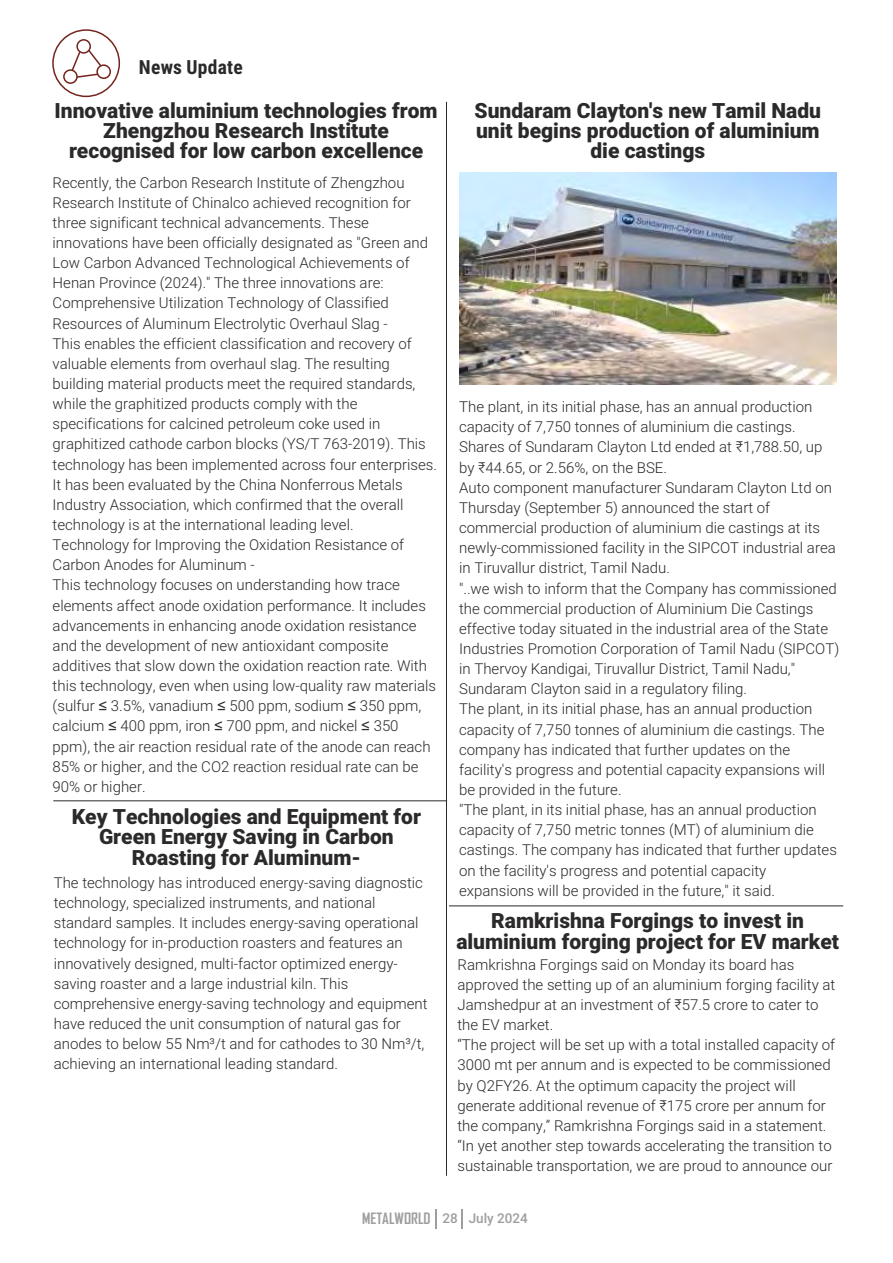
<style>
.page{position:relative;width:893px;height:1263px;background:#fff}
.page>*{position:absolute;margin:0;border:0;box-sizing:border-box;transform-origin:0 0}
.t1{font:900 21px/20.1px "Roboto";color:#2b2929;text-align:center}
.t2{font:700 19.5px "Roboto Condensed";letter-spacing:.01em;color:#2b2929}
.t3{font:300 15px/20.1px "Roboto";color:#2b2929}
.t4{font:700 15px "Agency FB";color:#9e9e9e}
.s1{font-family:"Arial Unicode MS";font-weight:400}
.s2{font-family:"Roboto";font-weight:500;font-size:13.5px}
</style>
<div class="page">
<hr style="left:446px;top:102px;width:1px;height:1074px;background:#2b2929">
<div style="left:52px;top:29px;width:68px;height:68px;border:2px solid #73241c;border-radius:50%"></div>
<svg style="left:72px;top:41px;width:37px;height:39px"></svg>
<div style="left:96px;top:64px;width:15px;height:15px;background:#fff;border:2px solid #73241c;border-radius:50%"></div>
<div style="left:63px;top:69px;width:15px;height:15px;background:#fff;border:2px solid #73241c;border-radius:50%"></div>
<div style="left:76px;top:39px;width:15px;height:15px;background:#fff;border:2px solid #73241c;border-radius:50%"></div>
<hr style="left:53px;top:800px;width:394px;height:1px;background:#2b2929">
<img style="left:459px;top:173px;width:377px;height:212px">
<hr style="left:449px;top:905px;width:394px;height:1px;background:#2b2929">
<svg style="left:435px;top:1209px;width:1px;height:19px"></svg>
<svg style="left:462px;top:1209px;width:1px;height:19px"></svg>
<h2 class="t2" style="left:139px;top:59px;width:105px">News Update</h2>
<h1 class="t1" style="left:55px;top:102px;width:385px">Innovative aluminium technologies from<br>Zhengzhou Research Institute recognised for low carbon excellence</h1>
<p class="t3" style="left:53px;top:174px;width:386px">Recently, the Carbon Research Institute of Zhengzhou Research Institute of Chinalco achieved recognition for three significant technical advancements. These innovations have been officially designated as "Green and Low Carbon Advanced Technological Achievements of Henan Province (2024)." The three innovations are:<br>Comprehensive Utilization Technology of Classified Resources of Aluminum Electrolytic Overhaul Slag -<br>This enables the efficient classification and recovery of valuable elements from overhaul slag. The resulting building material products meet the required standards, while the graphitized products comply with the specifications for calcined petroleum coke used in graphitized cathode carbon blocks (YS/T 763-2019). This technology has been implemented across four enterprises.<br>It has been evaluated by the China Nonferrous Metals Industry Association, which confirmed that the overall technology is at the international leading level.<br>Technology for Improving the Oxidation Resistance of Carbon Anodes for Aluminum -<br>This technology focuses on understanding how trace elements affect anode oxidation performance. It includes advancements in enhancing anode oxidation resistance and the development of new antioxidant composite additives that slow down the oxidation reaction rate. With this technology, even when using low-quality raw materials (sulfur <span class="s1">≤</span> 3.5%, vanadium <span class="s1">≤</span> 500 ppm, sodium <span class="s1">≤</span> 350 ppm, calcium <span class="s1">≤</span> 400 ppm, iron <span class="s1">≤</span> 700 ppm, and nickel <span class="s1">≤</span> 350 ppm), the air reaction residual rate of the anode can reach 85% or higher, and the CO2 reaction residual rate can be 90% or higher.</p>
<h1 class="t1" style="left:72px;top:809px;width:351px">Key Technologies and Equipment for<br>Green Energy Saving in Carbon<br>Roasting for Aluminum-</h1>
<p class="t3" style="left:54px;top:874px;width:375px">The technology has introduced energy-saving diagnostic technology, specialized instruments, and national standard samples. It includes energy-saving operational technology for in-production roasters and features an innovatively designed, multi-factor optimized energy&shy;saving roaster and a large industrial kiln. This comprehensive energy-saving technology and equipment have reduced the unit consumption of natural gas for anodes to below 55 Nm³/t and for cathodes to 30 Nm³/t, achieving an international leading standard.</p>
<h1 class="t1" style="left:475px;top:102px;width:348px">Sundaram Clayton's new Tamil Nadu unit begins production of aluminium die castings</h1>
<p class="t3" style="left:459px;top:398px;width:382px">The plant, in its initial phase, has an annual production capacity of 7,750 tonnes of aluminium die castings.<br>Shares of Sundaram Clayton Ltd ended at ₹1,788.50, up by ₹44.65, or 2.56%, on the BSE.<br>Auto component manufacturer Sundaram Clayton Ltd on Thursday (September 5) announced the start of commercial production of aluminium die castings at its newly-commissioned facility in the SIPCOT industrial area in Tiruvallur district, Tamil Nadu.<br>"..we wish to inform that the Company has commissioned the commercial production of Aluminium Die Castings effective today situated in the industrial area of the State Industries Promotion Corporation of Tamil Nadu (SIPCOT) in Thervoy Kandigai, Tiruvallur District, Tamil Nadu," Sundaram Clayton said in a regulatory filing.<br>The plant, in its initial phase, has an annual production capacity of 7,750 tonnes of aluminium die castings. The company has indicated that further updates on the facility's progress and potential capacity expansions will be provided in the future.<br>"The plant, in its initial phase, has an annual production capacity of 7,750 metric tonnes (MT) of aluminium die castings. The company has indicated that further updates on the facility's progress and potential capacity expansions will be provided in the future," it said.</p>
<h1 class="t1" style="left:456px;top:913px;width:384px">Ramkrishna Forgings to invest in aluminium forging project for EV market</h1>
<p class="t3" style="left:457px;top:956px;width:379px">Ramkrishna Forgings said on Monday its board has approved the setting up of an aluminium forging facility at Jamshedpur at an investment of ₹57.5 crore to cater to the EV market.<br>“The project will be set up with a total installed capacity of 3000 mt per annum and is expected to be commissioned by Q2FY26. At the optimum capacity the project will generate additional revenue of ₹175 crore per annum for the company,” Ramkrishna Forgings said in a statement. “In yet another step towards accelerating the transition to sustainable transportation, we are proud to announce our</p>
<p class="t4" style="left:362px;top:1213px;width:167px">METALWORLD <span class="s2">28 July 2024</span></p>
</div>
